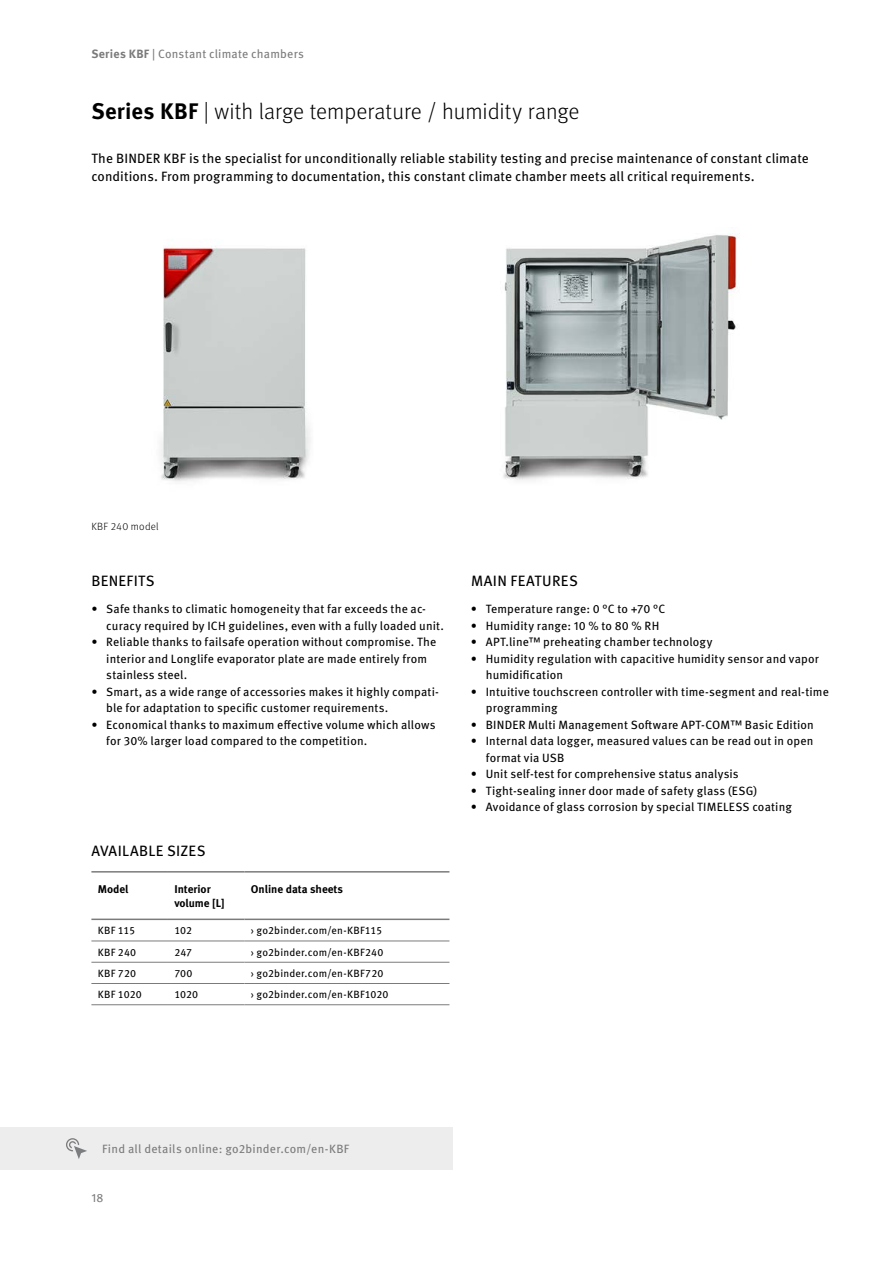
<style>
.page{position:relative;width:893px;height:1263px;background:#fff}
.page>*{position:absolute;margin:0;border:0;box-sizing:border-box;transform-origin:0 0}
.t1{font:300 22.5px "Meta Pro";color:#000}
.t2{font:15px "Meta Pro";letter-spacing:.02em;color:#000}
.t3{font:13.5px/18px "Meta Pro";letter-spacing:.005em;color:#000}
.t4{font:12px/16.5px "Meta Pro";letter-spacing:.01em;color:#000}
.t5{font:12px "Meta Pro";letter-spacing:.02em;color:#7c7b7b}
.t6{font:700 11.25px/13.5px "Meta Pro";color:#000}
.t7{font:10.5px "Meta Pro";letter-spacing:.02em;color:#000}
.t8{font:300 10.5px "Meta Pro";letter-spacing:.02em;color:#000}
.s1{font-weight:700}
</style>
<div class="page">
<div style="left:0;top:1127px;width:453px;height:42px;background:#ededed"></div>
<svg style="left:66px;top:1138px;width:21px;height:21px"></svg>
<img style="left:160px;top:233px;width:580px;height:249px">
<hr style="left:91px;top:871px;width:77px;height:1px;background:#7c7b7b">
<hr style="left:91px;top:918px;width:77px;height:2px;background:#7c7b7b">
<hr style="left:168px;top:871px;width:76px;height:1px;background:#7c7b7b">
<hr style="left:168px;top:918px;width:76px;height:2px;background:#7c7b7b">
<hr style="left:244px;top:871px;width:205px;height:1px;background:#7c7b7b">
<hr style="left:244px;top:918px;width:205px;height:2px;background:#7c7b7b">
<hr style="left:91px;top:940px;width:77px;height:1px;background:#7c7b7b">
<hr style="left:168px;top:940px;width:76px;height:1px;background:#7c7b7b">
<hr style="left:244px;top:940px;width:205px;height:1px;background:#7c7b7b">
<hr style="left:91px;top:962px;width:77px;height:1px;background:#7c7b7b">
<hr style="left:168px;top:962px;width:76px;height:1px;background:#7c7b7b">
<hr style="left:244px;top:962px;width:205px;height:1px;background:#7c7b7b">
<hr style="left:91px;top:983px;width:77px;height:1px;background:#7c7b7b">
<hr style="left:91px;top:1004px;width:77px;height:1px;background:#7c7b7b">
<hr style="left:168px;top:983px;width:76px;height:1px;background:#7c7b7b">
<hr style="left:168px;top:1004px;width:76px;height:1px;background:#7c7b7b">
<hr style="left:244px;top:983px;width:205px;height:1px;background:#7c7b7b">
<hr style="left:244px;top:1004px;width:205px;height:1px;background:#7c7b7b">
<p class="t5" style="left:91px;top:44px;width:214px"><span class="s1">Series KBF</span> | Constant climate chambers</p>
<h1 class="t1" style="left:91px;top:95px;width:490px"><span class="s1">Series KBF</span> | with large temperature / humidity range</h1>
<p class="t3" style="left:91px;top:148px;width:719px">The BINDER KBF is the specialist for unconditionally reliable stability testing and precise maintenance of constant climate conditions. From programming to documentation, this constant climate chamber meets all critical requirements.</p>
<p class="t8" style="left:91px;top:518px;width:69px">KBF 240 model</p>
<p class="t2" style="left:91px;top:569px;width:65px">BENEFITS</p>
<p class="t4" style="left:106px;top:600px;width:339px;text-indent:-15px">• Safe thanks to climatic homogeneity that far exceeds the ac&shy;curacy required by ICH guidelines, even with a fully loaded unit.</p>
<p class="t4" style="left:106px;top:633px;width:332px;text-indent:-15px">• Reliable thanks to failsafe operation without compromise. The interior and Longlife evaporator plate are made entirely from stainless steel.</p>
<p class="t4" style="left:106px;top:682px;width:334px;text-indent:-15px">• Smart, as a wide range of accessories makes it highly compati&shy;ble for adaptation to specific customer requirements.</p>
<p class="t4" style="left:106px;top:715px;width:331px;text-indent:-15px">• Economical thanks to maximum effective volume which allows for 30% larger load compared to the competition.</p>
<p class="t2" style="left:91px;top:839px;width:116px">AVAILABLE SIZES</p>
<p class="t6" style="left:98px;top:882px;width:32px">Model</p>
<p class="t6" style="left:174px;top:882px;width:52px">Interior volume [L]</p>
<p class="t6" style="left:251px;top:882px;width:94px">Online data sheets</p>
<p class="t7" style="left:98px;top:922px;width:39px">KBF 115</p>
<p class="t7" style="left:174px;top:922px;width:19px">102</p>
<p class="t7" style="left:251px;top:922px;width:133px">› go2binder.com/en-KBF115</p>
<p class="t7" style="left:98px;top:944px;width:40px">KBF 240</p>
<p class="t7" style="left:174px;top:944px;width:19px">247</p>
<p class="t7" style="left:251px;top:944px;width:134px">› go2binder.com/en-KBF240</p>
<p class="t7" style="left:98px;top:965px;width:40px">KBF 720</p>
<p class="t7" style="left:174px;top:965px;width:20px">700</p>
<p class="t7" style="left:251px;top:965px;width:134px">› go2binder.com/en-KBF720</p>
<p class="t7" style="left:98px;top:986px;width:45px">KBF 1020</p>
<p class="t7" style="left:174px;top:986px;width:25px">1020</p>
<p class="t7" style="left:251px;top:986px;width:139px">› go2binder.com/en-KBF1020</p>
<p class="t2" style="left:471px;top:569px;width:108px">MAIN FEATURES</p>
<p class="t4" style="left:471px;top:600px;width:196px">• Temperature range: 0 °C to +70 °C</p>
<p class="t4" style="left:471px;top:616px;width:190px">• Humidity range: 10 % to 80 % RH</p>
<p class="t4" style="left:471px;top:633px;width:243px">• APT.line™ preheating chamber technology</p>
<p class="t4" style="left:486px;top:649px;width:335px;text-indent:-15px">• Humidity regulation with capacitive humidity sensor and vapor humidification</p>
<p class="t4" style="left:486px;top:682px;width:345px;text-indent:-15px">• Intuitive touchscreen controller with time-segment and real-time programming</p>
<p class="t4" style="left:471px;top:715px;width:344px">• BINDER Multi Management Software APT-COM™ Basic Edition</p>
<p class="t4" style="left:486px;top:732px;width:329px;text-indent:-15px">• Internal data logger, measured values can be read out in open format via USB</p>
<p class="t4" style="left:471px;top:765px;width:269px">• Unit self-test for comprehensive status analysis</p>
<p class="t4" style="left:471px;top:781px;width:288px">• Tight-sealing inner door made of safety glass (ESG)</p>
<p class="t4" style="left:471px;top:798px;width:322px">• Avoidance of glass corrosion by special TIMELESS coating</p>
<p class="t5" style="left:102px;top:1139px;width:249px">Find all details online: go2binder.com/en-KBF</p>
<p class="t5" style="left:91px;top:1188px;width:13px">18</p>
</div>
